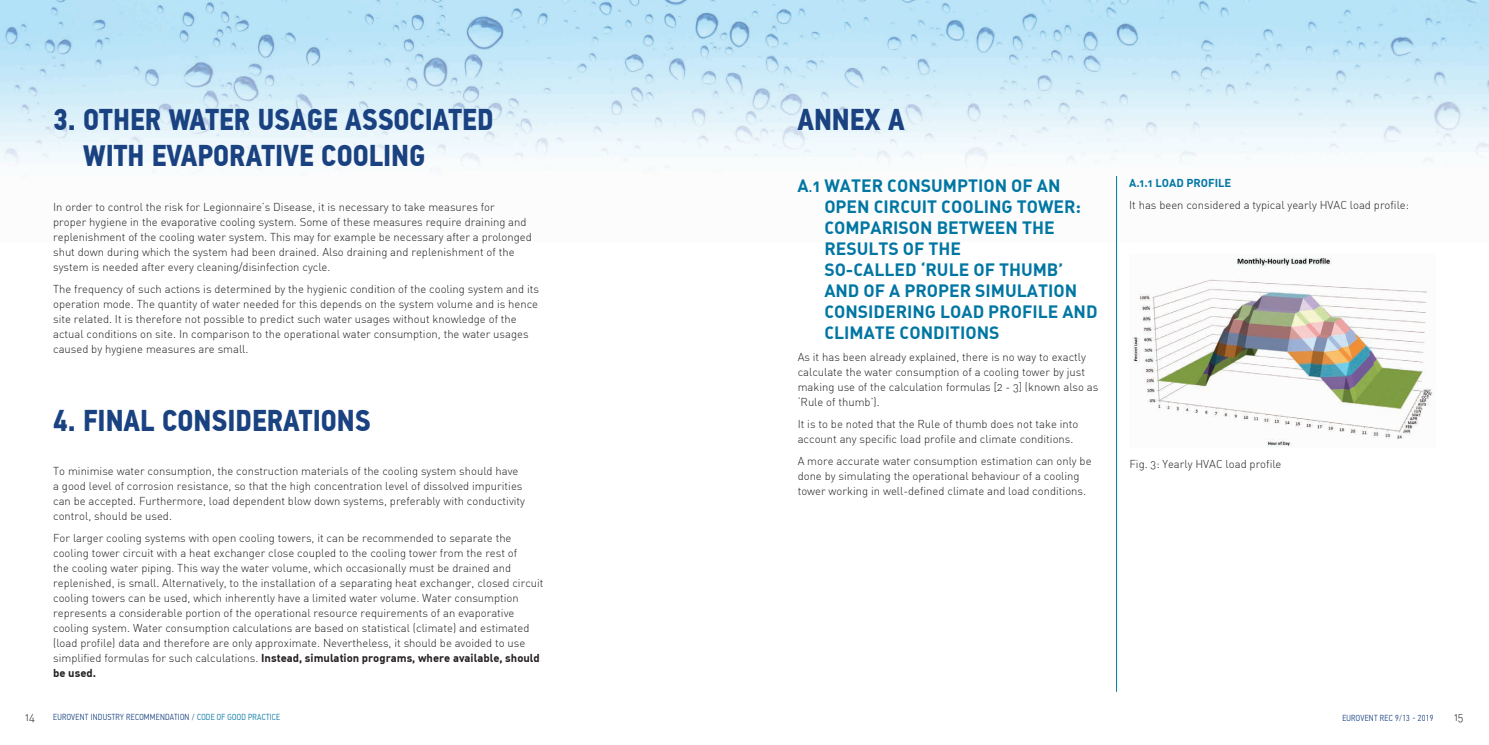
<style>
.page{position:relative;width:1489px;height:745px;background:#fff}
.page>*{position:absolute;margin:0;border:0;box-sizing:border-box;transform-origin:0 0}
.t1{font:700 30px/36px "PF Din Text Cond Pro";color:#1a4281}
.t2{font:700 17.5px/21px "DIN Alternate";color:#0076a3}
.t3{font:300 11.25px/15px "DIN Alternate";color:#231f20}
.t4{font:700 11.25px "DIN Alternate";color:#0076a3}
.t5{font:300 8.75px "PF Din Text Cond Pro";letter-spacing:.03em;color:#1a4281}
.s1{font-weight:700}
.s2{font-style:inherit}
.s3{color:#0076a3}
</style>
<div class="page">
<img style="left:0;top:0;width:1488px;height:241px">
<hr style="left:1116px;top:176px;width:1px;height:515px;background:#0076a3">
<img style="left:1132px;top:257px;width:301px;height:189px">
<h1 class="t1" style="left:83px;top:102px;width:408px;text-indent:-30px">3. OTHER WATER USAGE ASSOCIATED<br>WITH EVAPORATIVE COOLING</h1>
<p class="t3" style="left:53px;top:199px;width:480px">In order to control the risk for Legionnaire’s Disease, it is necessary to take measures for<br>proper hygiene in the evaporative cooling system. Some of these measures require draining and replenishment of the cooling water system. This may for example be necessary after a prolonged shut down during which the system had been drained. Also draining and replenishment of the system is needed after every cleaning/disinfection cycle.</p>
<p class="t3" style="left:53px;top:281px;width:487px">The frequency of such actions is determined by the hygienic condition of the cooling system and its operation mode. The quantity of water needed for this depends on the system volume and is hence site related. It is therefore not possible to predict such water usages without knowledge of the actual conditions on site. In comparison to the operational water consumption, the water usages caused by hygiene measures are small.</p>
<h1 class="t1" style="left:53px;top:403px;width:319px">4. FINAL CONSIDERATIONS</h1>
<p class="t3" style="left:53px;top:463px;width:473px">To minimise water consumption, the construction materials of the cooling system should have a good level of corrosion resistance, so that the high concentration level of dissolved impurities can be accepted. Furthermore, load dependent blow down systems, preferably with conductivity control, should be used.</p>
<p class="t3" style="left:53px;top:530px;width:492px">For larger cooling systems with open cooling towers, it can be recommended to separate the cooling tower circuit with a heat exchanger close coupled to the cooling tower from the rest of<br>the cooling water piping. This way the water volume, which occasionally must be drained and replenished, is small. Alternatively, to the installation of a separating heat exchanger, closed circuit cooling towers can be used, which inherently have a limited water volume. Water consumption represents a considerable portion of the operational resource requirements of an evaporative cooling system. Water consumption calculations are based on statistical (climate) and estimated (load profile) data and therefore are only approximate. Nevertheless, it should be avoided to use simplified formulas for such calculations. <span class="s1">I NSTEAD, SIMULATION PROGRAMS, WHERE AVAILABLE, SHOULD BE USED.</span></p>
<h1 class="t1" style="left:797px;top:102px;width:109px">ANNEX A</h1>
<p class="t4" style="left:1129px;top:176px;width:104px">A.1.1 LOAD PROFILE</p>
<p class="t3" style="left:1129px;top:197px;width:281px">It has been considered a typical yearly HVAC load profile:</p>
<h2 class="t2" style="left:824px;top:174px;width:275px;text-indent:-27px">A<span class="s2">.</span>1 WATER CONSUMPTION OF AN<br>OPEN CIRCUIT COOLING TOWER:<br>COM PARISON BETWEEN THE<br>RESULTS OF THE<br>SO-CALLED ‘RULE OF THUM B’<br>AND OF A PROPER SIMULATION<br>CONSIDERING LOAD PROFILE AND<br>CLIMATE CONDITIONS</h2>
<p class="t3" style="left:797px;top:349px;width:302px">As it has been already explained, there is no way to exactly calculate the water consumption of a cooling tower by just making use of the calculation formulas [2 - 3] (known also as ‘Rule of thumb’).</p>
<p class="t3" style="left:797px;top:416px;width:282px">It is to be noted that the Rule of thumb does not take into account any specific load profile and climate conditions.</p>
<p class="t3" style="left:797px;top:453px;width:295px">A more accurate water consumption estimation can only be done by simulating the operational behaviour of a cooling tower working in well-defined climate and load conditions.</p>
<p class="t3" style="left:1129px;top:455px;width:153px">Fig. 3: Yearly HVAC load profile</p>
<p class="t3" style="left:25px;top:708px;width:11px">14</p>
<p class="t5" style="left:53px;top:711px;width:228px">EUROVENT INDUSTRY RECOMMENDATION / <span class="s3">CODE OF GOOD PRACTICE</span></p>
<p class="t5" style="left:1342px;top:713px;width:93px">EUROVENT REC 9/13 - 2019</p>
<p class="t3" style="left:1453px;top:708px;width:11px">15</p>
</div>
